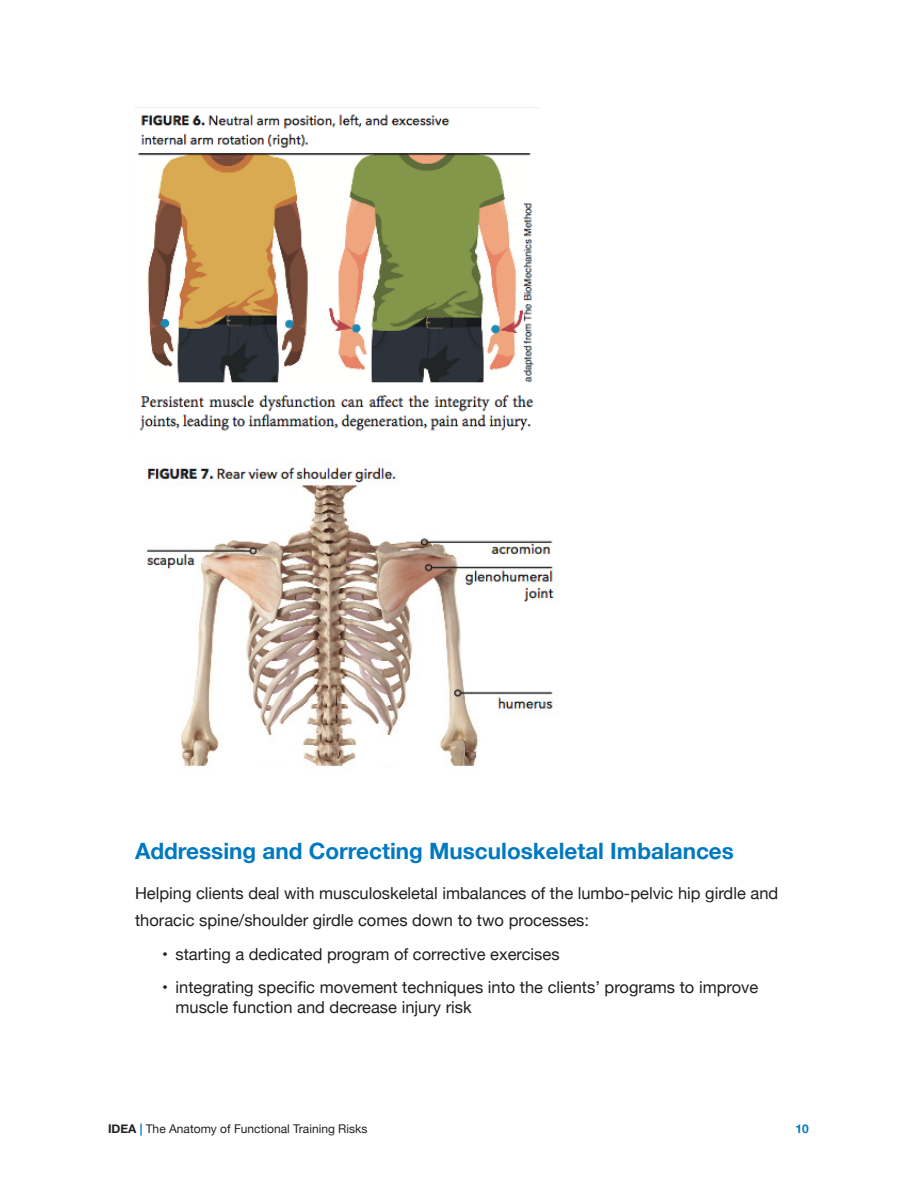
<style>
.page{position:relative;width:918px;height:1188px;background:#fff}
.page>*{position:absolute;margin:0;border:0;box-sizing:border-box;transform-origin:0 0}
.Subhead{font:700 22.5px "Helvetica Neue";color:#0079c1}
.t1{font:16.5px/27px "Helvetica Neue";color:#231f20}
.t2{font:12px "Helvetica Neue";color:#231f20}
.t3{font:700 12px "Helvetica Neue";color:#0079c1}
.s1{font-weight:700}
.s2{font-weight:700;color:#0079c1}
</style>
<div class="page">
<img style="left:138px;top:114px;width:396px;height:317px">
<img style="left:144px;top:466px;width:414px;height:301px">
<p class="Subhead" style="left:135px;top:833px;width:600px">Addressing and Correcting Musculoskeletal Imbalances</p>
<p class="t1" style="left:135px;top:881px;width:645px">Helping clients deal with musculoskeletal imbalances of the lumbo-pelvic hip girdle and thoracic spine/shoulder girdle comes down to two processes:</p>
<p class="t1" style="left:162px;top:941px;width:399px">• starting a dedicated program of corrective exercises</p>
<p class="t1" style="left:176px;top:978px;width:584px;line-height:19.8px;text-indent:-14px">• integrating specific movement techniques into the clients’ programs to improve muscle function and decrease injury risk</p>
<p class="t2" style="left:108px;top:1120px;width:261px"><span class="s1">IDEA</span> <span class="s2">|</span> The Anatomy of Functional Training Risks</p>
<p class="t3" style="left:796px;top:1119px;width:15px">10</p>
</div>
